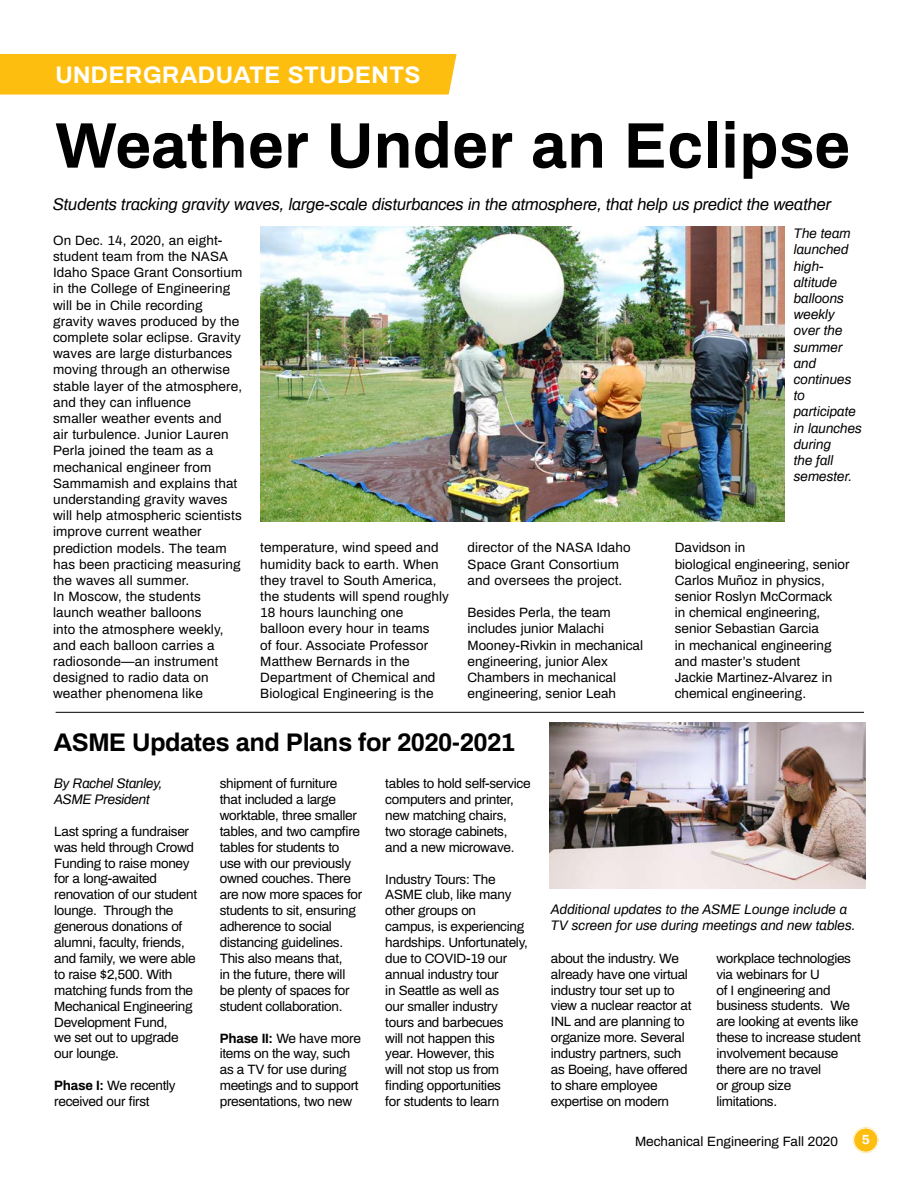
<style>
.page{position:relative;width:918px;height:1188px;background:#fff}
.page>*{position:absolute;margin:0;border:0;box-sizing:border-box;transform-origin:0 0}
.t1{font:700 64.5px "Archivo";color:#000}
.t2{font:700 25.5px "Archivo";letter-spacing:-.02em;color:#000}
.t3{font:700 24px "Archivo";letter-spacing:.02em;color:#fff}
.t4{font:italic 16.5px "Archivo";letter-spacing:-.01em;color:#000}
.t5{font:13.5px/15.9px "Archivo";letter-spacing:-.02em;color:#000}
.t6{font:13.5px/16.2px "Archivo";letter-spacing:.01em;color:#000}
.t7{font:13.5px/16.2px "Archivo";color:#000}
.t8{font:italic 13.5px/16.2px "Archivo";color:#000}
.t9{font:italic 13.5px/15.9px "Archivo";letter-spacing:-.02em;color:#000}
.t10{font:600 13.5px "Franklin Gothic";color:#fff}
.s1{font-weight:700}
</style>
<div class="page">
<div style="left:853px;top:1127px;width:26px;height:26px;background:#febe10;border-radius:50%"></div>
<div style="left:852px;top:1127px;width:27px;height:26px;border:1px solid #fff;border-radius:50%"></div>
<div style="left:854px;top:1128px;width:24px;height:24px;border:1px solid #fff;border-radius:50%"></div>
<div style="left:0;top:54px;width:457px;height:41px;background:#febe10"></div>
<img style="left:260px;top:226px;width:524px;height:296px">
<img style="left:549px;top:723px;width:317px;height:166px">
<hr style="left:56px;top:712px;width:808px;height:1px;background:#000">
<h3 class="t3" style="left:55px;top:57px;width:367px">UNDERGRADUATE STUDENTS</h3>
<h1 class="t1" style="left:56px;top:98px;width:796px">Weather Under an Eclipse</h1>
<p class="t4" style="left:53px;top:192px;width:780px">Students tracking gravity waves, large-scale disturbances in the atmosphere, that help us predict the weather</p>
<p class="t6" style="left:53px;top:231px;width:191px">On Dec. 14, 2020, an eight&shy;student team from the NASA<br>Idaho Space Grant Consortium in the College of Engineering will be in Chile recording gravity waves produced by the complete solar eclipse. Gravity waves are large disturbances moving through an otherwise stable layer of the atmosphere, and they can influence<br>smaller weather events and<br>air turbulence. Junior Lauren<br>Perla joined the team as a mechanical engineer from<br>Sammamish and explains that understanding gravity waves will help atmospheric scientists improve current weather prediction models. The team has been practicing measuring the waves all summer.<br>In Moscow, the students launch weather balloons<br>into the atmosphere weekly, and each balloon carries a radiosonde—an instrument designed to radio data on weather phenomena like</p>
<p class="t8" style="left:794px;top:225px;width:70px">The team launched high&shy;altitude balloons weekly over the summer and continues to participate in launches during<br>the fall semester.</p>
<p class="t6" style="left:260px;top:539px;width:190px">temperature, wind speed and humidity back to earth. When they travel to South America, the students will spend roughly<br>18 hours launching one balloon every hour in teams<br>of four. Associate Professor<br>Matthew Bernards in the<br>Department of Chemical and<br>Biological Engineering is the</p>
<p class="t6" style="left:468px;top:539px;width:165px">director of the NASA Idaho<br>Space Grant Consortium and oversees the project.</p>
<p class="t7" style="left:675px;top:539px;width:176px">Davidson in<br>biological engineering, senior<br>Carlos Muñoz in physics, senior Roslyn McCormack<br>in chemical engineering, senior Sebastian Garcia<br>in mechanical engineering and master’s student<br>Jackie Martinez-Alvarez in chemical engineering.</p>
<p class="t7" style="left:468px;top:603px;width:177px">Besides Perla, the team includes junior Malachi<br>Mooney-Rivkin in mechanical engineering, junior Alex<br>Chambers in mechanical engineering, senior Leah</p>
<h2 class="t2" style="left:54px;top:723px;width:463px">ASME Updates and Plans for 2020-2021</h2>
<p class="t9" style="left:54px;top:775px;width:110px">By Rachel Stanley,<br>ASME President</p>
<p class="t5" style="left:54px;top:822px;width:144px">Last spring a fundraiser was held through Crowd<br>Funding to raise money for a long-awaited renovation of our student lounge. Through the generous donations of alumni, faculty, friends, and family, we were able to raise $2,500. With matching funds from the<br>Mechanical Engineering<br>Development Fund,<br>we set out to upgrade our lounge.</p>
<p class="t5" style="left:54px;top:1077px;width:123px"><span class="s1">Phase I:</span> We recently received our first</p>
<p class="t5" style="left:220px;top:775px;width:144px">shipment of furniture that included a large worktable, three smaller tables, and two campfire tables for students to use with our previously owned couches. There are now more spaces for students to sit, ensuring adherence to social distancing guidelines.<br>This also means that,<br>in the future, there will be plenty of spaces for student collaboration.</p>
<p class="t5" style="left:220px;top:1029px;width:143px"><span class="s1">Phase II:</span> We have more items on the way, such as a TV for use during meetings and to support presentations, two new</p>
<p class="t5" style="left:385px;top:775px;width:147px">tables to hold self-service computers and printer, new matching chairs, two storage cabinets, and a new microwave.</p>
<p class="t5" style="left:385px;top:870px;width:144px">Industry Tours: The<br>ASME club, like many other groups on campus, is experiencing hardships. Unfortunately, due to COVID-19 our annual industry tour<br>in Seattle as well as<br>our smaller industry tours and barbecues<br>will not happen this<br>year. However, this<br>will not stop us from finding opportunities<br>for students to learn</p>
<p class="t8" style="left:551px;top:901px;width:306px">Additional updates to the ASME Lounge include a<br>TV screen for use during meetings and new tables.</p>
<p class="t5" style="left:551px;top:949px;width:142px">about the industry. We already have one virtual industry tour set up to view a nuclear reactor at<br>INL and are planning to organize more. Several industry partners, such as Boeing, have offered to share employee expertise on modern</p>
<p class="t5" style="left:716px;top:949px;width:146px">workplace technologies via webinars for U<br>of I engineering and business students. We are looking at events like these to increase student involvement because there are no travel<br>or group size<br>limitations.</p>
<p class="t7" style="left:635px;top:1132px;width:204px">Mechanical Engineering Fall 2020</p>
<p class="t10" style="left:862px;top:1131px;width:9px">5</p>
</div>
